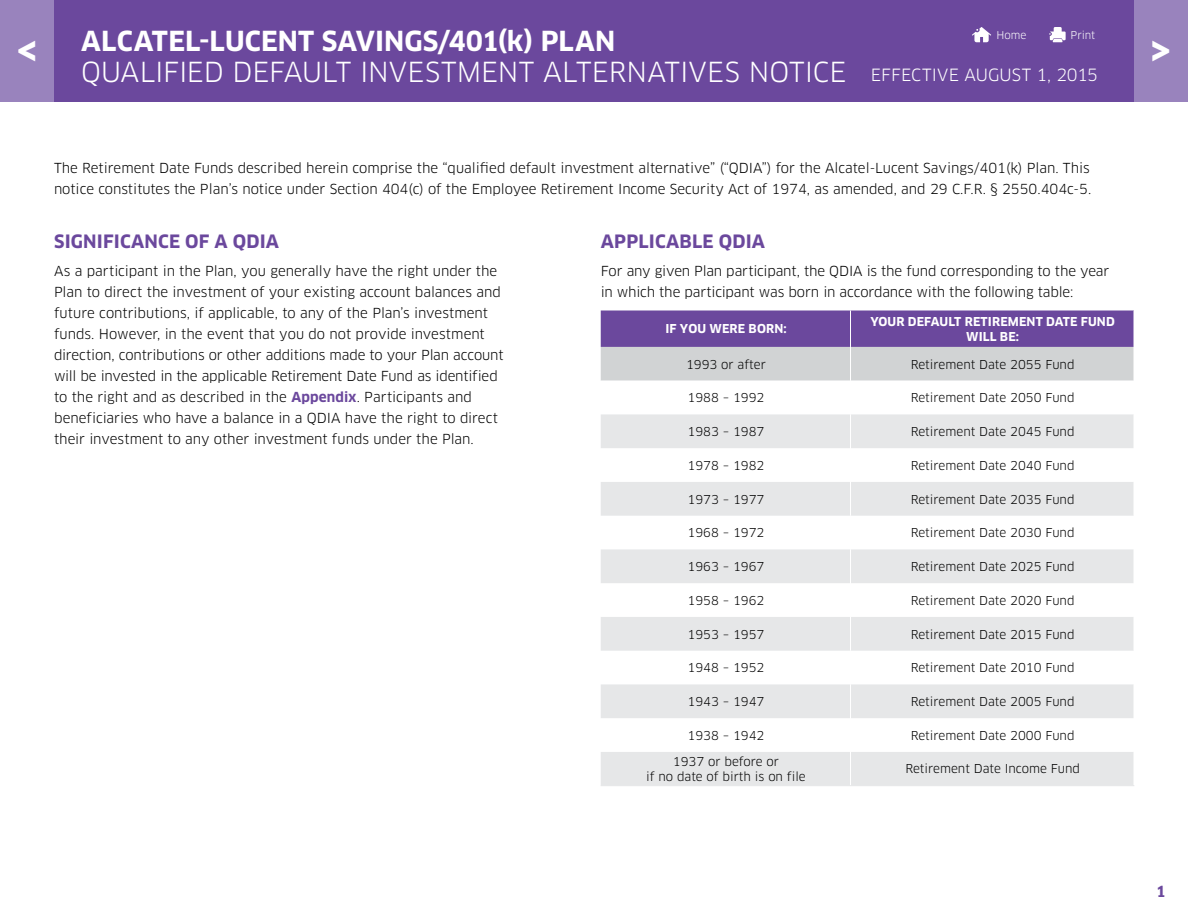
<style>
.page{position:relative;width:1188px;height:918px;background:#fff}
.page>*{position:absolute;margin:0;border:0;box-sizing:border-box;transform-origin:0 0}
.t1{font:700 39px "Clan OT";color:#fff}
.t2{font:27px/31.5px "Clan OT";color:#fff}
.t3{font:700 18px "Clan OT";letter-spacing:.01em;color:#6b489d}
.t4{font:16.5px "Clan OT";letter-spacing:.005em;color:#fff}
.t5{font:700 15px "Clan OT";color:#6b489d}
.t6{font:13.5px/21px "Clan OT";letter-spacing:-.005em;color:#000}
.t7{font:12px/15px "Clan OT";color:#000;text-align:center}
.t8{font:700 12px/15px "Clan OT";letter-spacing:.01em;color:#fff;text-align:center}
.t9{font:10.5px "Clan OT";letter-spacing:-.005em;color:#fff}
.s1{font-weight:700}
.s2{font-size:16.5px}
.s3{font-weight:700;color:#6b489d}
</style>
<div class="page">
<div style="left:0;top:0;width:1188px;height:101px;background:#6b489d"></div>
<svg style="left:601px;top:310px;width:533px;height:71px;background:#9d8cb8"></svg>
<svg style="left:601px;top:414px;width:533px;height:371px"></svg>
<div style="left:601px;top:482px;width:533px;height:34px;background:#e6e7e8"></div>
<svg style="left:601px;top:549px;width:533px;height:169px;fill:#e6e7e8"></svg>
<hr style="left:850px;top:310px;width:1px;height:37px;background:#fff">
<hr style="left:850px;top:414px;width:1px;height:34px;background:#fff">
<hr style="left:850px;top:482px;width:1px;height:34px;background:#fff">
<hr style="left:850px;top:516px;width:1px;height:33px;background:#fff">
<hr style="left:850px;top:549px;width:1px;height:34px;background:#fff">
<hr style="left:850px;top:583px;width:1px;height:34px;background:#fff">
<hr style="left:850px;top:617px;width:1px;height:34px;background:#fff">
<hr style="left:850px;top:651px;width:1px;height:33px;background:#fff">
<hr style="left:850px;top:684px;width:1px;height:34px;background:#fff">
<hr style="left:850px;top:718px;width:1px;height:34px;background:#fff">
<hr style="left:850px;top:752px;width:1px;height:33px;background:#fff">
<hr style="left:850px;top:448px;width:1px;height:34px;background:#fff">
<hr style="left:601px;top:785px;width:249px;height:1px;background:#e6e7e8">
<hr style="left:850px;top:785px;width:284px;height:1px;background:#e6e7e8">
<hr style="left:850px;top:347px;width:1px;height:34px;background:#fff">
<div style="left:0;top:0;width:54px;height:101px;background:#9983bd"></div>
<div style="left:1134px;top:0;width:54px;height:101px;background:#9983bd"></div>
<svg style="left:972px;top:27px;width:19px;height:15px"></svg>
<svg style="left:1049px;top:27px;width:17px;height:15px"></svg>
<h2 class="t2" style="left:81px;top:25px;width:1018px"><span class="s1">ALCATEL-LUCENT SAVINGS/401(k) PLAN<br></span>QUALIFIED DEFAULT INVESTMENT ALTERNATIVES NOTICE <span class="s2">EFFECTIVE AUGUST 1, 2015</span></h2>
<p class="t9" style="left:997px;top:29px;width:31px">Home</p>
<p class="t9" style="left:1071px;top:29px;width:26px">Print</p>
<h1 class="t1" style="left:15px;top:27px;width:25px">&lt;</h1>
<h1 class="t1" style="left:1149px;top:27px;width:25px">&gt;</h1>
<p class="t4" style="left:926px;top:67px;width:209px">EFFECTIVE APRIL 1, 2014</p>
<p class="t6" style="left:54px;top:157px;width:1039px">The Retirement Date Funds described herein comprise the “qualified default investment alternative” (“QDIA”) for the Alcatel-Lucent Savings/401(k) Plan. This notice constitutes the Plan’s notice under Section 404(c) of the Employee Retirement Income Security Act of 1974, as amended, and 29 C.F.R. § 2550.404c-5.</p>
<h3 class="t3" style="left:54px;top:231px;width:227px">SIGNIFICANCE OF A QDIA</h3>
<p class="t6" style="left:54px;top:260px;width:451px">As a participant in the Plan, you generally have the right under the Plan to direct the investment of your existing account balances and future contributions, if applicable, to any of the Plan’s investment funds. However, in the event that you do not provide investment direction, contributions or other additions made to your Plan account will be invested in the applicable Retirement Date Fund as identified to the right and as described in the <span class="s3">Appendix</span>. Participants and beneficiaries who have a balance in a QDIA have the right to direct their investment to any other investment funds under the Plan.</p>
<h3 class="t3" style="left:601px;top:231px;width:166px">APPLICABLE QDIA</h3>
<p class="t6" style="left:601px;top:260px;width:510px">For any given Plan participant, the QDIA is the fund corresponding to the year in which the participant was born in accordance with the following table:</p>
<p class="t8" style="left:665px;top:322px;width:123px">IF YOU WERE BORN:</p>
<p class="t8" style="left:870px;top:314px;width:246px">YOUR DEFAULT RETIREMENT DATE FUND<br>WILL BE:</p>
<p class="t7" style="left:686px;top:357px;width:81px">1993 or after</p>
<p class="t7" style="left:911px;top:357px;width:165px">Retirement Date 2055 Fund</p>
<p class="t7" style="left:688px;top:390px;width:78px">1988 – 1992</p>
<p class="t7" style="left:911px;top:390px;width:165px">Retirement Date 2050 Fund</p>
<p class="t7" style="left:688px;top:424px;width:78px">1983 – 1987</p>
<p class="t7" style="left:911px;top:424px;width:165px">Retirement Date 2045 Fund</p>
<p class="t7" style="left:688px;top:458px;width:78px">1978 – 1982</p>
<p class="t7" style="left:911px;top:458px;width:165px">Retirement Date 2040 Fund</p>
<p class="t7" style="left:688px;top:492px;width:78px">1973 – 1977</p>
<p class="t7" style="left:911px;top:492px;width:165px">Retirement Date 2035 Fund</p>
<p class="t7" style="left:688px;top:525px;width:78px">1968 – 1972</p>
<p class="t7" style="left:911px;top:525px;width:165px">Retirement Date 2030 Fund</p>
<p class="t7" style="left:688px;top:559px;width:78px">1963 – 1967</p>
<p class="t7" style="left:911px;top:559px;width:165px">Retirement Date 2025 Fund</p>
<p class="t7" style="left:688px;top:593px;width:78px">1958 – 1962</p>
<p class="t7" style="left:911px;top:593px;width:165px">Retirement Date 2020 Fund</p>
<p class="t7" style="left:688px;top:627px;width:78px">1953 – 1957</p>
<p class="t7" style="left:911px;top:627px;width:165px">Retirement Date 2015 Fund</p>
<p class="t7" style="left:688px;top:660px;width:78px">1948 – 1952</p>
<p class="t7" style="left:911px;top:660px;width:165px">Retirement Date 2010 Fund</p>
<p class="t7" style="left:688px;top:694px;width:78px">1943 – 1947</p>
<p class="t7" style="left:911px;top:694px;width:165px">Retirement Date 2005 Fund</p>
<p class="t7" style="left:688px;top:728px;width:78px">1938 – 1942</p>
<p class="t7" style="left:911px;top:728px;width:165px">Retirement Date 2000 Fund</p>
<p class="t7" style="left:646px;top:754px;width:161px">1937 or before or<br>if no date of birth is on file</p>
<p class="t7" style="left:905px;top:762px;width:176px">Retirement Date Income Fund</p>
<p class="t5" style="left:1156px;top:883px;width:11px">1</p>
</div>
